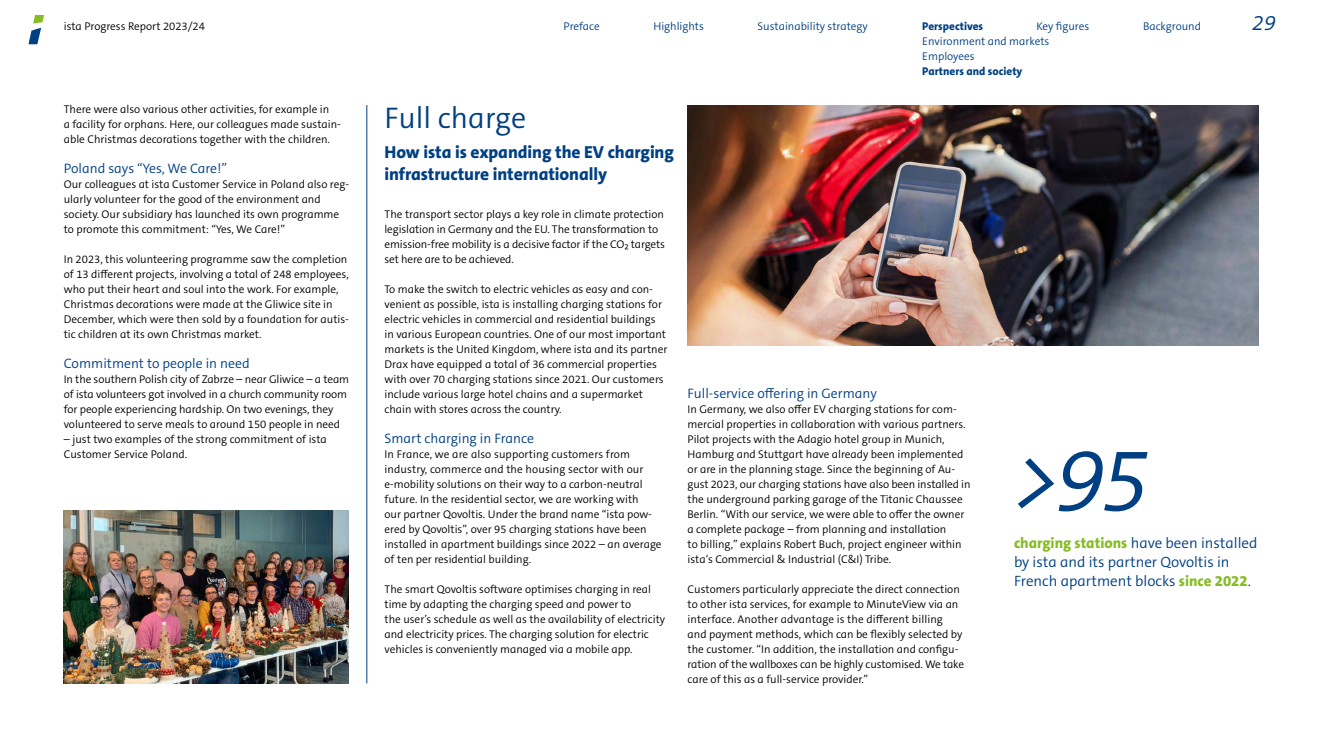
<style>
.page{position:relative;width:1322px;height:745px;background:#fff}
.page>*{position:absolute;margin:0;border:0;box-sizing:border-box;transform-origin:0 0}
.t1{font:italic 90px "The Sansfor Ista Sm Lt";color:#004082}
.t2{font:30px "The Sansfor Ista Sm Lt";color:#004082}
.t3{font:italic 21.25px "The Sansfor Ista Sm Lt";color:#004082}
.t4{font:800 17.5px/22.5px "The Sansfor Ista";letter-spacing:-.005em;color:#004082}
.t5{font:15px/18.8px "The Sansfor Ista Sm Lt";color:#004082}
.t6{font:13.75px "The Sansfor Ista Sm Lt";color:#004082}
.t7{font:11.25px/15px "The Sansfor Ista Sm Lt";color:#000}
.t8{font:11.25px/15px "The Sansfor Ista Sm Lt";color:#004082}
.t9{font:800 11.25px "The Sansfor Ista";color:#004082}
.s1{font-family:"The Sansfor Ista";font-weight:800;color:#86bc25}
</style>
<div class="page">
<img style="left:687px;top:105px;width:571px;height:240px">
<img style="left:64px;top:510px;width:285px;height:172px">
<svg style="left:28px;top:15px;width:17px;height:30px"></svg>
<hr style="left:366px;top:105px;width:1px;height:578px;background:#004082">
<p class="t7" style="left:64px;top:19px;width:143px">ista Progress Report 2023/24</p>
<p class="t8" style="left:563px;top:19px;width:38px">Preface</p>
<p class="t8" style="left:653px;top:19px;width:52px">Highlights</p>
<p class="t8" style="left:757px;top:19px;width:112px">Sustainability strategy</p>
<p class="t9" style="left:922px;top:19px;width:62px">Perspectives</p>
<p class="t8" style="left:1036px;top:19px;width:54px">Key figures</p>
<p class="t8" style="left:1143px;top:19px;width:60px">Background</p>
<h3 class="t3" style="left:1252px;top:9px;width:25px">29</h3>
<p class="t8" style="left:922px;top:34px;width:129px">Environment and markets<br>Employees</p>
<p class="t9" style="left:922px;top:64px;width:102px">Partners and society</p>
<h2 class="t2" style="left:384px;top:98px;width:143px">Full charge</h2>
<h3 class="t4" style="left:384px;top:140px;width:291px">How ista is expanding the EV charging infrastructure internationally</h3>
<p class="t7" style="left:384px;top:206px;width:282px">The transport sector plays a key role in climate protection legislation in Germany and the EU. The transformation to emission-free mobility is a decisive factor if the CO2 targets set here are to be achieved.</p>
<p class="t7" style="left:384px;top:281px;width:284px">To make the switch to electric vehicles as easy and con&shy;venient as possible, ista is installing charging stations for electric vehicles in commercial and residential buildings in various European countries. One of our most important markets is the United Kingdom, where ista and its partner Drax have equipped a total of 36 commercial properties with over 70 charging stations since 2021. Our customers include various large hotel chains and a supermarket chain with stores across the country.</p>
<p class="t6" style="left:384px;top:429px;width:151px">Smart charging in France</p>
<p class="t7" style="left:384px;top:446px;width:279px">In France, we are also supporting customers from industry, commerce and the housing sector with our e-mobility solutions on their way to a carbon-neutral future. In the residential sector, we are working with<br>our partner Qovoltis. Under the brand name “ista pow&shy;ered by Qovoltis”, over 95 charging stations have been installed in apartment buildings since 2022 – an average of ten per residential building.</p>
<p class="t7" style="left:384px;top:581px;width:282px">The smart Qovoltis software optimises charging in real time by adapting the charging speed and power to<br>the user’s schedule as well as the availability of electricity and electricity prices. The charging solution for electric vehicles is conveniently managed via a mobile app.</p>
<p class="t7" style="left:64px;top:101px;width:277px">There were also various other activities, for example in<br>a facility for orphans. Here, our colleagues made sustain&shy;able Christmas decorations together with the children.</p>
<p class="t6" style="left:64px;top:159px;width:165px">Poland says “Yes, We Care!”</p>
<p class="t7" style="left:64px;top:176px;width:287px">Our colleagues at ista Customer Service in Poland also reg&shy;ularly volunteer for the good of the environment and society. Our subsidiary has launched its own programme to promote this commitment: “Yes, We Care!”</p>
<p class="t7" style="left:64px;top:251px;width:287px">In 2023, this volunteering programme saw the completion of 13 different projects, involving a total of 248 employees, who put their heart and soul into the work. For example, Christmas decorations were made at the Gliwice site in December, which were then sold by a foundation for autis&shy;tic children at its own Christmas market.</p>
<p class="t6" style="left:64px;top:354px;width:187px">Commitment to people in need</p>
<p class="t7" style="left:64px;top:371px;width:287px">In the southern Polish city of Zabrze – near Gliwice – a team of ista volunteers got involved in a church community room for people experiencing hardship. On two evenings, they volunteered to serve meals to around 150 people in need</p>
<p class="t7" style="left:64px;top:431px;width:264px">– just two examples of the strong commitment of ista<br>Customer Service Poland.</p>
<p class="t6" style="left:687px;top:384px;width:191px">Full-service offering in Germany</p>
<p class="t7" style="left:687px;top:401px;width:285px">In Germany, we also offer EV charging stations for com&shy;mercial properties in collaboration with various partners.<br>Pilot projects with the Adagio hotel group in Munich, Hamburg and Stuttgart have already been implemented or are in the planning stage. Since the beginning of Au&shy;gust 2023, our charging stations have also been installed in the underground parking garage of the Titanic Chaussee Berlin. “With our service, we were able to offer the owner a complete package – from planning and installation<br>to billing,” explains Robert Buch, project engineer within ista‘s Commercial &amp; Industrial (C&amp;I) Tribe.</p>
<p class="t7" style="left:687px;top:581px;width:278px">Customers particularly appreciate the direct connection to other ista services, for example to MinuteView via an interface. Another advantage is the different billing and payment methods, which can be flexibly selected by the customer. “In addition, the installation and configu&shy;ration of the wallboxes can be highly customised. We take care of this as a full-service provider.”</p>
<h1 class="t1" style="left:1010px;top:422px;width:141px">&gt;95</h1>
<h3 class="t5" style="left:1014px;top:533px;width:245px"><span class="s1">charging stations</span> have been installed by ista and its partner Qovoltis in<br>French apartment blocks <span class="s1">since 2022</span>.</h3>
</div>
